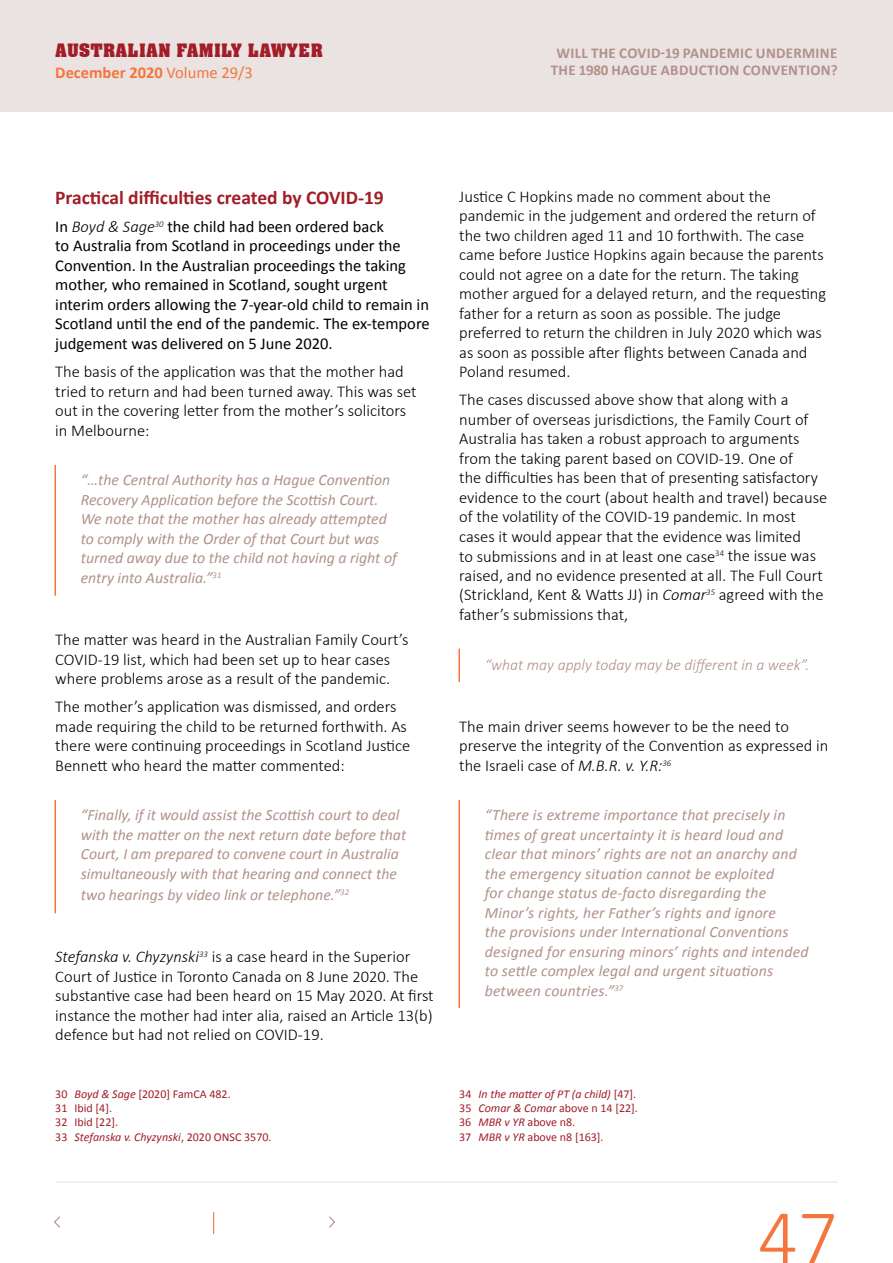
<style>
.page{position:relative;width:893px;height:1263px;background:#fff}
.page>*{position:absolute;margin:0;border:0;box-sizing:border-box;transform-origin:0 0}
.t1{font:300 78.6px "Calibri";color:#f4753d}
.t2{font:700 19.5px "Calibri";color:#a11d27}
.t3{font:700 18px "Aachen BT";letter-spacing:.02em;color:#a11d27}
.t4{font:300 16.5px/19.5px "Calibri";color:#000}
.t5{font:16.5px/19.5px "Calibri";color:#000}
.t6{font:700 16.5px "Calibri";color:#f4753d}
.t7{font:italic 15.75px/19.5px "Calibri";color:#b1918a}
.t8{font:italic 300 15.75px "Calibri";color:#b1918a}
.t9{font:700 15px/16.8px "Calibri";letter-spacing:.02em;color:#b1918a;text-align:center}
.t10{font:12px/14.4px "Calibri";color:#a11d27}
.s1{font-weight:400}
.s2{font-weight:300;font-style:italic}
.s3{font-style:italic}
</style>
<div class="page">
<div style="left:0;top:0;width:893px;height:111px;background:#ebe3e1"></div>
<hr style="left:56px;top:1181px;width:782px;height:1px;background:#ebe3e1">
<hr style="left:55px;top:465px;width:1px;height:131px;background:#f4753d">
<hr style="left:55px;top:800px;width:1px;height:113px;background:#f4753d">
<hr style="left:458px;top:649px;width:2px;height:33px;background:#f4753d">
<hr style="left:458px;top:800px;width:2px;height:208px;background:#f4753d">
<svg style="left:213px;top:1212px;width:1px;height:22px"></svg>
<svg style="left:329px;top:1216px;width:6px;height:12px"></svg>
<svg style="left:54px;top:1216px;width:6px;height:12px"></svg>
<p class="t3" style="left:55px;top:39px;width:269px">AUSTRALIAN FAMILY LAWYER</p>
<p class="t6" style="left:55px;top:61px;width:199px">December 2020 <span class="s1">Volume 29/3</span></p>
<p class="t9" style="left:551px;top:44px;width:288px">WILL THE COVID-19 PANDEMIC UNDERMINE<br>THE 1980 HAGUE ABDUCTION CONVENTION?</p>
<p class="t2" style="left:55px;top:184px;width:330px">Practical difficulties created by COVID-19</p>
<p class="t5" style="left:55px;top:216px;width:376px">In <span class="s2">Boyd &amp; Sage</span><sup>30</sup> the child had been ordered back<br>to Australia from Scotland in proceedings under the Convention. In the Australian proceedings the taking mother, who remained in Scotland, sought urgent interim orders allowing the 7-year-old child to remain in Scotland until the end of the pandemic. The ex-tempore judgement was delivered on 5 June 2020.</p>
<p class="t4" style="left:55px;top:362px;width:363px">The basis of the application was that the mother had tried to return and had been turned away. This was set out in the covering letter from the mother’s solicitors in Melbourne:</p>
<p class="t7" style="left:81px;top:469px;width:318px">“…the Central Authority has a Hague Convention Recovery Application before the Scottish Court.<br>We note that the mother has already attempted to comply with the Order of that Court but was turned away due to the child not having a right of entry into Australia.”<sup>31</sup></p>
<p class="t4" style="left:55px;top:630px;width:355px">The matter was heard in the Australian Family Court’s<br>COVID-19 list, which had been set up to hear cases where problems arose as a result of the pandemic.</p>
<p class="t4" style="left:55px;top:697px;width:357px">The mother’s application was dismissed, and orders made requiring the child to be returned forthwith. As there were continuing proceedings in Scotland Justice Bennett who heard the matter commented:</p>
<p class="t7" style="left:81px;top:804px;width:327px">“Finally, if it would assist the Scottish court to deal with the matter on the next return date before that Court, I am prepared to convene court in Australia simultaneously with that hearing and connect the</p>
<p class="t7" style="left:81px;top:884px;width:270px">two hearings by video link or telephone.”<sup>32</sup></p>
<p class="t4" style="left:55px;top:947px;width:380px"><span class="s3">Stefanska v. Chyzynski</span><sup>33</sup> is a case heard in the Superior Court of Justice in Toronto Canada on 8 June 2020. The substantive case had been heard on 15 May 2020. At first instance the mother had inter alia, raised an Article 13(b) defence but had not relied on COVID-19.</p>
<p class="t10" style="left:55px;top:1086px;width:218px">30 <span class="s3">Boyd &amp; Sage</span> [2020] FamCA 482.<br>31 Ibid [4].<br>32 Ibid [22].<br>33 <span class="s3">Stefanska v. Chyzynski</span>, 2020 ONSC 3570.</p>
<p class="t4" style="left:459px;top:186px;width:368px">Justice C Hopkins made no comment about the pandemic in the judgement and ordered the return of the two children aged 11 and 10 forthwith. The case came before Justice Hopkins again because the parents could not agree on a date for the return. The taking mother argued for a delayed return, and the requesting father for a return as soon as possible. The judge preferred to return the children in July 2020 which was as soon as possible after flights between Canada and Poland resumed.</p>
<p class="t4" style="left:459px;top:390px;width:369px">The cases discussed above show that along with a number of overseas jurisdictions, the Family Court of Australia has taken a robust approach to arguments from the taking parent based on COVID-19. One of<br>the difficulties has been that of presenting satisfactory evidence to the court (about health and travel) because of the volatility of the COVID-19 pandemic. In most cases it would appear that the evidence was limited<br>to submissions and in at least one case<sup>34</sup> the issue was raised, and no evidence presented at all. The Full Court (Strickland, Kent &amp; Watts JJ) in <span class="s3">Comar</span><sup>35</sup> agreed with the father’s submissions that,</p>
<p class="t8" style="left:485px;top:654px;width:326px">“what may apply today may be different in a week”.</p>
<p class="t4" style="left:459px;top:716px;width:371px">The main driver seems however to be the need to preserve the integrity of the Convention as expressed in the Israeli case of <span class="s3">M.B.R. v. Y.R:</span><sup>36</sup></p>
<p class="t7" style="left:485px;top:804px;width:325px">“There is extreme importance that precisely in times of great uncertainty it is heard loud and clear that minors’ rights are not an anarchy and the emergency situation cannot be exploited<br>for change status de-facto disregarding the Minor’s rights, her Father’s rights and ignore<br>the provisions under International Conventions designed for ensuring minors’ rights and intended to settle complex legal and urgent situations between countries.”<sup>37</sup></p>
<p class="t10" style="left:459px;top:1086px;width:180px">34 <span class="s3">In the matter of PT (a child)</span> [47].<br>35 <span class="s3">Comar &amp; Comar</span> above n 14 [22].<br>36 <span class="s3">MBR v YR</span> above n8.<br>37 <span class="s3">MBR v YR</span> above n8 [163].</p>
<h1 class="t1" style="left:758px;top:1189px;width:81px">47</h1>
</div>
